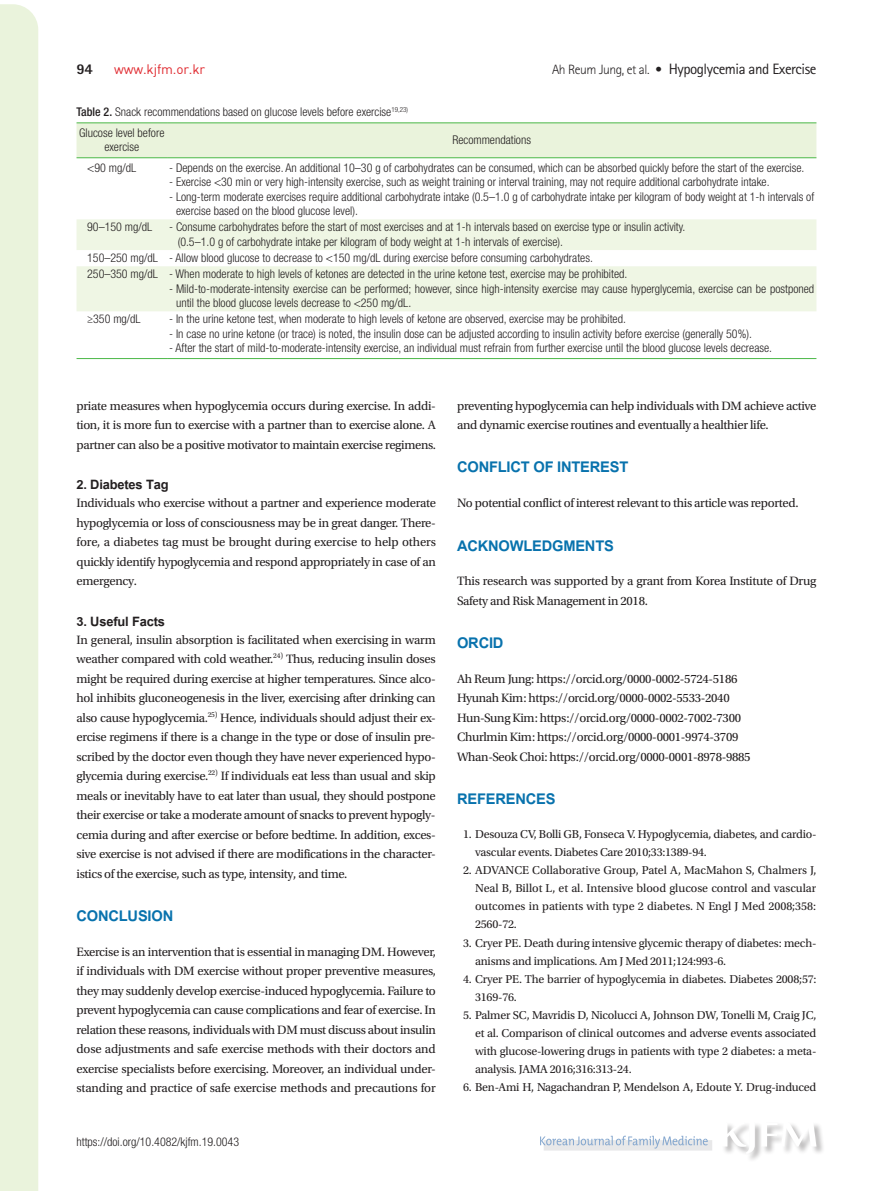
<style>
.page{position:relative;width:893px;height:1191px;background:#fff}
.page>*{position:absolute;margin:0;border:0;box-sizing:border-box;transform-origin:0 0}
.t1{font:700 20.4px "Utsaah";letter-spacing:-.01em;color:#0872ad}
.t2{font:700 18px "Utsaah";letter-spacing:-.01em;color:#231f20}
.t3{font:15px "Rotis Sans Serif Std";letter-spacing:-.03em;color:#231f20}
.t4{font:800 15px "Rotis Sans Serif Std";color:#231f20}
.t5{font:13.5px "Dinreg";letter-spacing:-.01em;color:#e02a30}
.t6{font:12.75px/19.5px "Utopia Std";letter-spacing:-.025em;color:#231f20;text-align:justify}
.t7{font:300 condensed 12px/14.4px "Helvetica Neue LT Std";color:#231f20}
.t8{font:12px/18px "Utopia Std";letter-spacing:-.02em;color:#231f20}
.s1{font-weight:300;font-size:13.5px}
.s2{font-weight:500}
</style>
<div class="page">
<div style="left:0;top:4px;width:38px;height:1187px;background:#eaf3dc"></div>
<div style="left:721px;top:1122px;width:104px;height:40px;background:#231f20;opacity:.3"></div>
<svg style="left:722px;top:1122px;width:94px;height:32px"></svg>
<div style="left:544px;top:1140px;width:168px;height:10px;background:#e8e8e9"></div>
<svg style="left:540px;top:1135px;width:168px;height:13px"></svg>
<div style="left:77px;top:124px;width:739px;height:33px;background:#eaf3dc"></div>
<svg style="left:77px;top:219px;width:739px;height:92px;fill:#eff6e4"></svg>
<hr style="left:77px;top:123px;width:90px;height:1px;background:#4cb848">
<hr style="left:167px;top:123px;width:649px;height:1px;background:#4cb848">
<hr style="left:77px;top:157px;width:90px;height:1px;background:#4cb848">
<hr style="left:167px;top:157px;width:649px;height:1px;background:#4cb848">
<hr style="left:77px;top:358px;width:90px;height:1px;background:#4cb848">
<hr style="left:167px;top:358px;width:649px;height:1px;background:#4cb848">
<p class="t4" style="left:77px;top:60px;width:18px">94</p>
<p class="t5" style="left:114px;top:61px;width:93px">www.kjfm.or.kr</p>
<p class="t3" style="left:552px;top:60px;width:266px"><span class="s1">Ah Reum Jung, et al. •</span> Hypoglycemia and Exercise</p>
<p class="t7" style="left:77px;top:101px;width:333px;line-height:20.9px"><span class="s2">Table 2.</span> Snack recommendations based on glucose levels before exercise<sup>19,23)<br></sup>Glucose level before</p>
<p class="t7" style="left:104px;top:140px;width:36px">exercise</p>
<p class="t7" style="left:452px;top:133px;width:80px">Recommendations</p>
<p class="t7" style="left:87px;top:160px;width:50px">&lt;90 mg/dL</p>
<p class="t7" style="left:169px;top:160px;width:637px">- Depends on the exercise. An additional 10–30 g of carbohydrates can be consumed, which can be absorbed quickly before the start of the exercise.</p>
<p class="t7" style="left:169px;top:175px;width:602px">- Exercise &lt;30 min or very high-intensity exercise, such as weight training or interval training, may not require additional carbohydrate intake.</p>
<p class="t7" style="left:176px;top:189px;width:640px;text-indent:-7px">- Long-term moderate exercises require additional carbohydrate intake (0.5–1.0 g of carbohydrate intake per kilogram of body weight at 1-h intervals of exercise based on the blood glucose level).</p>
<p class="t7" style="left:87px;top:220px;width:67px">90–150 mg/dL</p>
<p class="t7" style="left:178px;top:220px;width:509px;text-indent:-9px">- Consume carbohydrates before the start of most exercises and at 1-h intervals based on exercise type or insulin activity. (0.5–1.0 g of carbohydrate intake per kilogram of body weight at 1-h intervals of exercise).</p>
<p class="t7" style="left:87px;top:250px;width:542px;line-height:16.2px">150–250 mg/dL - Allow blood glucose to decrease to &lt;150 mg/dL during exercise before consuming carbohydrates.<br>250–350 mg/dL - When moderate to high levels of ketones are detected in the urine ketone test, exercise may be prohibited.</p>
<p class="t7" style="left:176px;top:281px;width:640px;text-indent:-7px">- Mild-to-moderate-intensity exercise can be performed; however, since high-intensity exercise may cause hyperglycemia, exercise can be postponed until the blood glucose levels decrease to &lt;250 mg/dL.</p>
<p class="t7" style="left:87px;top:312px;width:55px">≥350 mg/dL</p>
<p class="t7" style="left:169px;top:312px;width:458px">- In the urine ketone test, when moderate to high levels of ketone are observed, exercise may be prohibited.</p>
<p class="t7" style="left:169px;top:326px;width:584px">- In case no urine ketone (or trace) is noted, the insulin dose can be adjusted according to insulin activity before exercise (generally 50%).</p>
<p class="t7" style="left:169px;top:341px;width:604px">- After the start of mild-to-moderate-intensity exercise, an individual must refrain from further exercise until the blood glucose levels decrease.</p>
<p class="t6" style="left:77px;top:396px;width:361px">priate measures when hypoglycemia occurs during exercise. In addi&shy;tion, it is more fun to exercise with a partner than to exercise alone. A partner can also be a positive motivator to maintain exercise regimens.</p>
<h2 class="t2" style="left:77px;top:476px;width:94px">2. Diabetes Tag</h2>
<p class="t6" style="left:77px;top:493px;width:361px">Individuals who exercise without a partner and experience moderate hypoglycemia or loss of consciousness may be in great danger. There&shy;fore, a diabetes tag must be brought during exercise to help others quickly identify hypoglycemia and respond appropriately in case of an emergency.</p>
<h2 class="t2" style="left:77px;top:612px;width:90px">3. Useful Facts</h2>
<p class="t6" style="left:77px;top:630px;width:361px">In general, insulin absorption is facilitated when exercising in warm weather compared with cold weather.<sup>24)</sup> Thus, reducing insulin doses might be required during exercise at higher temperatures. Since alco&shy;hol inhibits gluconeogenesis in the liver, exercising after drinking can also cause hypoglycemia.<sup>25)</sup> Hence, individuals should adjust their ex&shy;ercise regimens if there is a change in the type or dose of insulin pre&shy;scribed by the doctor even though they have never experienced hypo&shy;glycemia during exercise.<sup>22)</sup> If individuals eat less than usual and skip meals or inevitably have to eat later than usual, they should postpone their exercise or take a moderate amount of snacks to prevent hypogly&shy;cemia during and after exercise or before bedtime. In addition, exces&shy;sive exercise is not advised if there are modifications in the character&shy;istics of the exercise, such as type, intensity, and time.</p>
<h1 class="t1" style="left:77px;top:906px;width:98px">CONCLUSION</h1>
<p class="t6" style="left:77px;top:942px;width:361px">Exercise is an intervention that is essential in managing DM. However, if individuals with DM exercise without proper preventive measures, they may suddenly develop exercise-induced hypoglycemia. Failure to prevent hypoglycemia can cause complications and fear of exercise. In relation these reasons, individuals with DM must discuss about insulin dose adjustments and safe exercise methods with their doctors and exercise specialists before exercising. Moreover, an individual under&shy;standing and practice of safe exercise methods and precautions for</p>
<p class="t7" style="left:77px;top:1134px;width:164px">https://doi.org/10.4082/kjfm.19.0043</p>
<p class="t6" style="left:457px;top:396px;width:361px">preventing hypoglycemia can help individuals with DM achieve active and dynamic exercise routines and eventually a healthier life.</p>
<h1 class="t1" style="left:457px;top:457px;width:173px">CONFLICT OF INTEREST</h1>
<p class="t6" style="left:457px;top:493px;width:343px">No potential conflict of interest relevant to this article was reported.</p>
<h1 class="t1" style="left:457px;top:535px;width:158px">ACKNOWLEDGMENTS</h1>
<p class="t6" style="left:457px;top:571px;width:361px">This research was supported by a grant from Korea Institute of Drug<br>Safety and Risk Management in 2018.</p>
<h1 class="t1" style="left:457px;top:633px;width:48px">ORCID</h1>
<p class="t6" style="left:457px;top:669px;width:295px;text-align:left">Ah Reum Jung: https://orcid.org/0000-0002-5724-5186<br>Hyunah Kim: https://orcid.org/0000-0002-5533-2040<br>Hun-Sung Kim: https://orcid.org/0000-0002-7002-7300<br>Churlmin Kim: https://orcid.org/0000-0001-9974-3709<br>Whan-Seok Choi: https://orcid.org/0000-0001-8978-9885</p>
<h1 class="t1" style="left:457px;top:789px;width:100px">REFERENCES</h1>
<p class="t8" style="left:475px;top:825px;width:343px;text-indent:-12px">1. Desouza CV, Bolli GB, Fonseca V. Hypoglycemia, diabetes, and cardio&shy;vascular events. Diabetes Care 2010;33:1389-94.</p>
<p class="t8" style="left:475px;top:861px;width:343px;text-align:justify;text-indent:-12px">2. ADVANCE Collaborative Group, Patel A, MacMahon S, Chalmers J, Neal B, Billot L, et al. Intensive blood glucose control and vascular outcomes in patients with type 2 diabetes. N Engl J Med 2008;358:<br>2560-72.</p>
<p class="t8" style="left:475px;top:934px;width:343px;text-indent:-12px">3. Cryer PE. Death during intensive glycemic therapy of diabetes: mech&shy;anisms and implications. Am J Med 2011;124:993-6.</p>
<p class="t8" style="left:475px;top:970px;width:343px;text-indent:-12px">4. Cryer PE. The barrier of hypoglycemia in diabetes. Diabetes 2008;57:<br>3169-76.</p>
<p class="t8" style="left:475px;top:1006px;width:343px;text-align:justify;text-indent:-12px">5. Palmer SC, Mavridis D, Nicolucci A, Johnson DW, Tonelli M, Craig JC, et al. Comparison of clinical outcomes and adverse events associated with glucose-lowering drugs in patients with type 2 diabetes: a meta&shy;analysis. JAMA 2016;316:313-24.</p>
<p class="t8" style="left:463px;top:1078px;width:355px">6. Ben-Ami H, Nagachandran P, Mendelson A, Edoute Y. Drug-induced</p>
</div>
